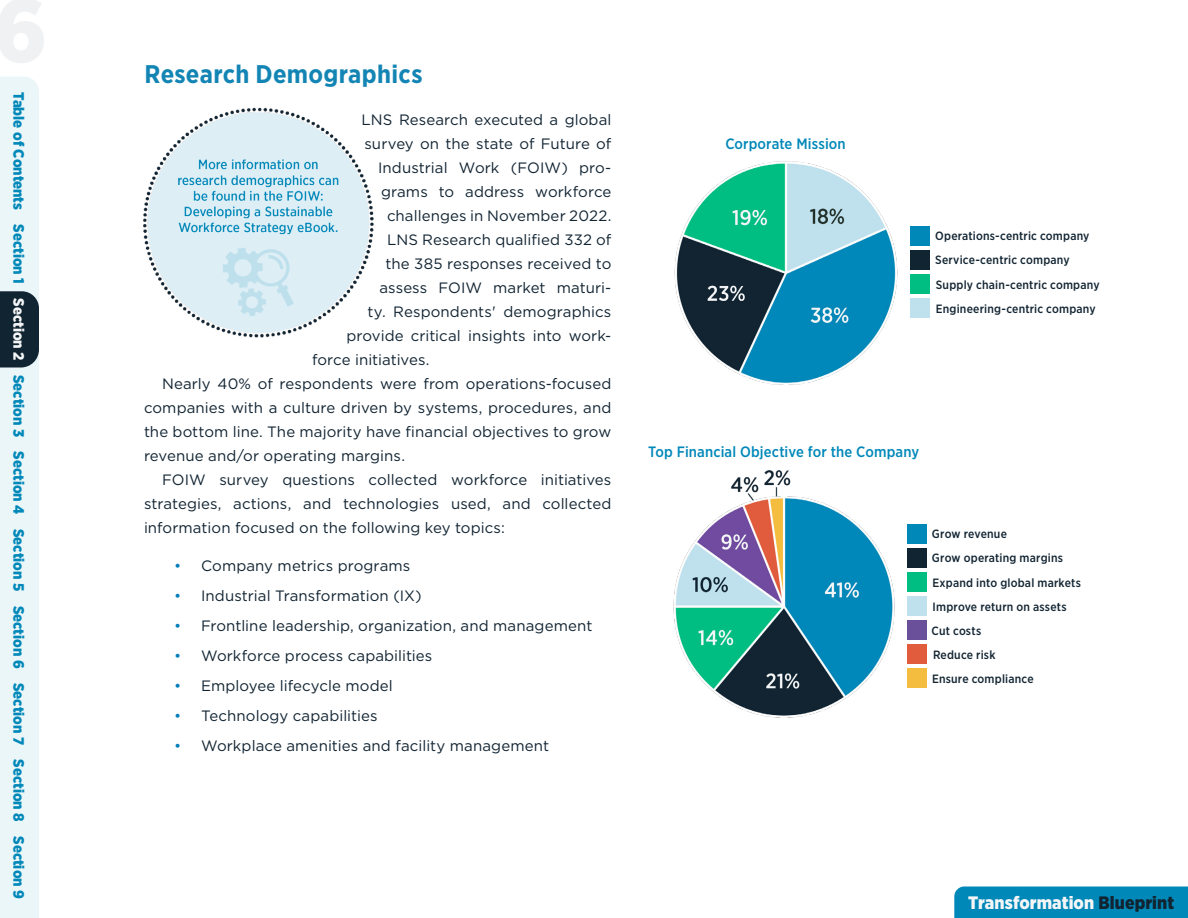
<style>
.page{position:relative;width:1188px;height:918px;background:#fff}
.page>*{position:absolute;margin:0;border:0;box-sizing:border-box;transform-origin:0 0}
.t1{font:700 25.5px "Gotham Narrow";letter-spacing:.01em;color:#1385b4}
.t2{font:900 18px "Gotham Narrow";letter-spacing:.005em;color:#f5f6f7}
.t3{font:15px "Gotham";letter-spacing:.005em;color:#112432}
.t4{font:900 15px "Gotham Narrow";color:#0088b9}
.t5{font:500 15px "Gotham Narrow";letter-spacing:.01em;color:#0088b9}
.t6{font:900 15px "Gotham Narrow";color:#f5f6f7}
.t7{font:500 12px/23.9px "Gotham Narrow";letter-spacing:.015em;color:#112432}
.s1{color:#007dbb}
.s2{color:#112432}
</style>
<div class="page">
<div style="left:954px;top:886px;width:234px;height:32px;background:#0088b9"></div>
<svg style="left:0;top:77px;width:39px;height:841px;background:#d8e3e7"></svg>
<img style="left:143px;top:107px;width:231px;height:231px">
<div style="left:911px;top:250px;width:19px;height:20px;background:#112432"></div>
<div style="left:910px;top:298px;width:20px;height:20px;background:#bfe1ee"></div>
<div style="left:911px;top:226px;width:19px;height:20px;background:#0088b9"></div>
<div style="left:910px;top:274px;width:20px;height:20px;background:#00be81"></div>
<img style="left:674px;top:161px;width:224px;height:224px">
<div style="left:907px;top:548px;width:20px;height:20px;background:#112432"></div>
<div style="left:907px;top:596px;width:20px;height:20px;background:#bfe1ee"></div>
<div style="left:907px;top:524px;width:20px;height:20px;background:#0088b9"></div>
<div style="left:907px;top:572px;width:20px;height:20px;background:#00be81"></div>
<div style="left:907px;top:620px;width:20px;height:20px;background:#6a4f9b"></div>
<img style="left:673px;top:470px;width:222px;height:248px">
<div style="left:908px;top:644px;width:19px;height:20px;background:#e05c3c"></div>
<div style="left:908px;top:668px;width:19px;height:20px;background:#f4bd40"></div>
<p class="t4" style="left:29px;top:92px;width:193px;rotate:90deg">Table of Contents Section 1</p>
<p class="t6" style="left:29px;top:298px;width:64px;rotate:90deg">Section 2</p>
<p class="t4" style="left:29px;top:375px;width:526px;rotate:90deg">Section 3 Section 4 Section 5 Section 6 Section 7 Section 8 Section 9</p>
<h1 class="t1" style="left:145px;top:57px;width:279px">Research Demographics</h1>
<p class="t3" style="left:362px;top:110px;width:251px">LNS Research executed a global</p>
<p class="t3" style="left:364px;top:134px;width:248px">survey on the state of Future of</p>
<p class="t3" style="left:378px;top:158px;width:235px">Industrial Work (FOIW) pro-</p>
<p class="t3" style="left:381px;top:182px;width:232px">grams to address workforce</p>
<p class="t3" style="left:387px;top:206px;width:226px">challenges in November 2022.</p>
<p class="t3" style="left:387px;top:230px;width:226px">LNS Research qualified 332 of</p>
<p class="t3" style="left:386px;top:254px;width:227px">the 385 responses received to</p>
<p class="t3" style="left:380px;top:278px;width:233px">assess FOIW market maturi-</p>
<p class="t3" style="left:368px;top:302px;width:245px">ty. Respondents' demographics</p>
<p class="t3" style="left:346px;top:326px;width:266px">provide critical insights into work-</p>
<p class="t3" style="left:312px;top:350px;width:119px">force initiatives.</p>
<p class="t3" style="left:162px;top:374px;width:451px">Nearly 40% of respondents were from operations-focused</p>
<p class="t3" style="left:144px;top:398px;width:469px">companies with a culture driven by systems, procedures, and</p>
<p class="t3" style="left:144px;top:422px;width:469px">the bottom line. The majority have financial objectives to grow</p>
<p class="t3" style="left:144px;top:446px;width:263px">revenue and/or operating margins.</p>
<p class="t3" style="left:162px;top:470px;width:451px">FOIW survey questions collected workforce initiatives</p>
<p class="t3" style="left:144px;top:494px;width:469px">strategies, actions, and technologies used, and collected</p>
<p class="t3" style="left:144px;top:518px;width:362px">information focused on the following key topics:</p>
<p class="t3" style="left:174px;top:556px;width:238px"><span class="s1">•</span> Company metrics programs</p>
<p class="t3" style="left:174px;top:586px;width:249px"><span class="s1">•</span> Industrial Transformation (IX)</p>
<p class="t3" style="left:174px;top:616px;width:420px"><span class="s1">•</span> Frontline leadership, organization, and management</p>
<p class="t3" style="left:174px;top:646px;width:260px"><span class="s1">•</span> Workforce process capabilities</p>
<p class="t3" style="left:174px;top:676px;width:220px"><span class="s1">•</span> Employee lifecycle model</p>
<p class="t3" style="left:174px;top:706px;width:205px"><span class="s1">•</span> Technology capabilities</p>
<p class="t3" style="left:174px;top:736px;width:377px"><span class="s1">•</span> Workplace amenities and facility management</p>
<p class="t5" style="left:725px;top:135px;width:122px">Corporate Mission</p>
<p class="t7" style="left:935px;top:224px;width:156px">Operations-centric company</p>
<p class="t7" style="left:936px;top:272px;width:165px">Supply chain-centric company</p>
<p class="t7" style="left:935px;top:248px;width:136px">Service-centric company</p>
<p class="t7" style="left:936px;top:297px;width:161px">Engineering-centric company</p>
<p class="t5" style="left:648px;top:442px;width:273px">Top Financial Objective for the Company</p>
<p class="t7" style="left:932px;top:522px;width:77px">Grow revenue</p>
<p class="t7" style="left:933px;top:571px;width:150px">Expand into global markets</p>
<p class="t7" style="left:932px;top:546px;width:133px">Grow operating margins</p>
<p class="t7" style="left:932px;top:595px;width:137px">Improve return on assets<br>Cut costs<br>Reduce risk<br>Ensure compliance</p>
<p class="t2" style="left:968px;top:891px;width:208px">Transformation <span class="s2">Blueprint</span></p>
</div>
